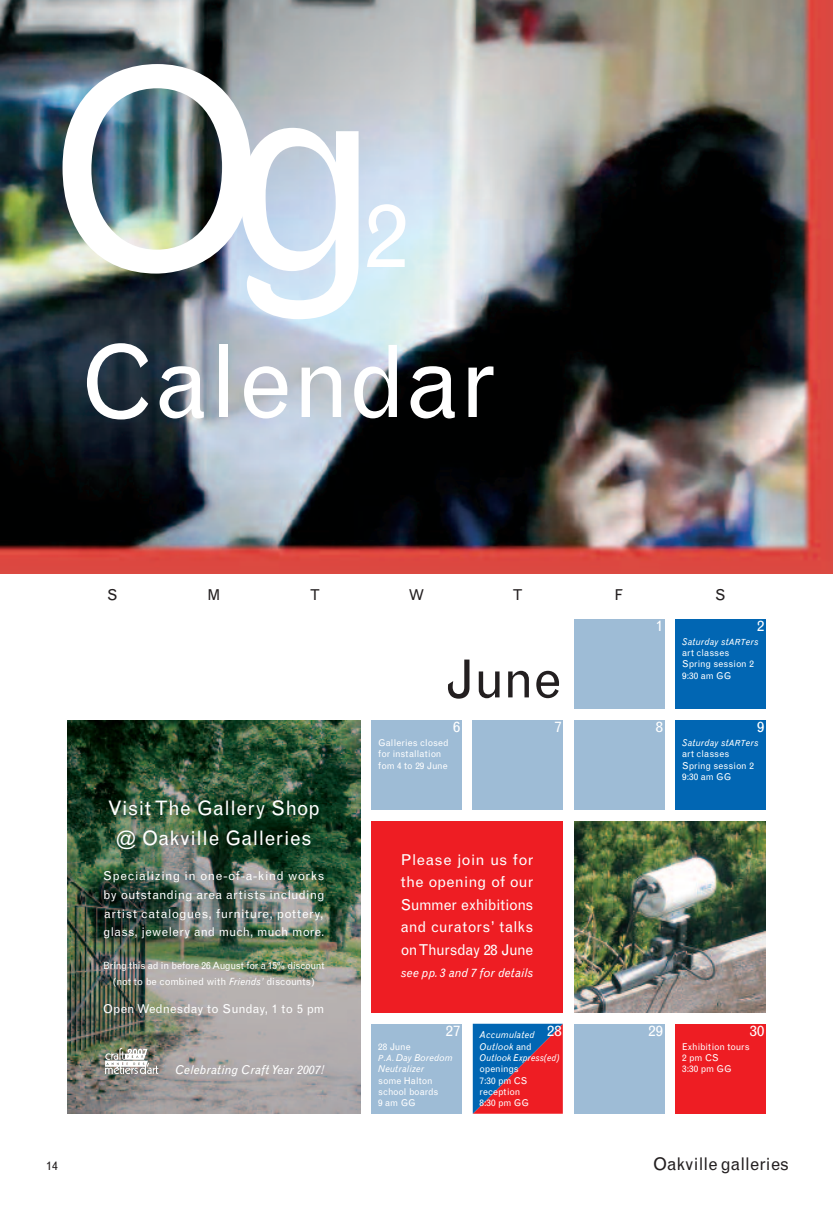
<style>
.page{position:relative;width:833px;height:1215px;background:#fff}
.page>*{position:absolute;margin:0;border:0;box-sizing:border-box;transform-origin:0 0}
.t1{font:275px "Grotesque";color:#fff}
.t2{font:100px "Grotesque";color:#fff}
.t3{font:90.75px "Grotesque";color:#fff}
.t4{font:52.5px "Grotesque";color:#231f20}
.t5{font:20px/30px "Grotesque";letter-spacing:.03em;color:#fff;text-align:center}
.t6{font:17.5px "Grotesque";letter-spacing:.005em;color:#231f20}
.t7{font:15px/22.5px "Grotesque";letter-spacing:-.01em;color:#fff;text-align:justify;scale:1.04 1}
.t8{font:15px "Grotesque";letter-spacing:-.01em;color:#fff}
.t9{font:15px "Grotesque";color:#231f20}
.t10{font:12.25px/18.8px "Grotesque";letter-spacing:.015em;color:#fff;text-align:justify}
.t11{font:italic 12.25px "Grotesque";letter-spacing:.01em;color:#fff}
.t12{font:12.25px "Grotesque";color:#231f20}
.t13{font:10px/16.2px "Grotesque";letter-spacing:-.015em;color:#fff;text-align:center}
.t14{font:9.38px/11.2px "Grotesque";color:#fff}
.t15{font:italic 9.38px/11.2px "Grotesque";letter-spacing:.005em;color:#fff}
.s1{font-style:italic}
.s2{font-style:italic;font-size:8.5px}
.s3{font-style:normal}
.s4{font-size:8.5px}
</style>
<div class="page">
<div style="left:574px;top:619px;width:90px;height:90px;background:#9ebcd6"></div>
<div style="left:675px;top:619px;width:90px;height:90px;background:#0166b3"></div>
<div style="left:371px;top:720px;width:90px;height:90px;background:#9ebcd6"></div>
<div style="left:472px;top:720px;width:90px;height:90px;background:#9ebcd6"></div>
<div style="left:574px;top:720px;width:90px;height:90px;background:#9ebcd6"></div>
<div style="left:675px;top:720px;width:90px;height:90px;background:#0166b3"></div>
<div style="left:371px;top:1024px;width:90px;height:90px;background:#9ebcd6"></div>
<div style="left:574px;top:1024px;width:90px;height:90px;background:#9ebcd6"></div>
<div style="left:675px;top:1024px;width:90px;height:90px;background:#ee1d23"></div>
<img style="left:0;top:0;width:832px;height:574px">
<div style="left:371px;top:821px;width:191px;height:191px;background:#ee1d23"></div>
<img style="left:574px;top:821px;width:191px;height:191px">
<svg style="left:472px;top:1024px;width:90px;height:90px;background:#79466f"></svg>
<img style="left:68px;top:720px;width:292px;height:394px">
<svg style="left:105px;top:1048px;width:53px;height:26px"></svg>
<h1 class="t1" style="left:46px;top:69px;width:339px">Og</h1>
<h3 class="t3" style="left:364px;top:202px;width:45px">2</h3>
<h2 class="t2" style="left:80px;top:345px;width:418px">Calendar</h2>
<h3 class="t9" style="left:107px;top:589px;width:12px">S</h3>
<h3 class="t9" style="left:207px;top:589px;width:14px">M</h3>
<h3 class="t9" style="left:310px;top:589px;width:12px">T</h3>
<h3 class="t9" style="left:408px;top:589px;width:18px">W</h3>
<h3 class="t9" style="left:512px;top:589px;width:12px">T</h3>
<h3 class="t9" style="left:614px;top:589px;width:10px">F</h3>
<h3 class="t9" style="left:715px;top:589px;width:12px">S</h3>
<h3 class="t4" style="left:444px;top:660px;width:119px">June</h3>
<h3 class="t8" style="left:655px;top:620px;width:9px">1</h3>
<h3 class="t8" style="left:757px;top:620px;width:9px">2</h3>
<p class="t14" style="left:682px;top:637px;width:78px"><span class="s1">Saturday st</span><span class="s2">ART</span><span class="s1">ers </span>art classes<br>Spring session 2<br>9:30 am GG</p>
<h3 class="t8" style="left:453px;top:721px;width:9px">6</h3>
<p class="t14" style="left:378px;top:738px;width:72px">Galleries closed for installation fom 4 to 29 June</p>
<h3 class="t5" style="left:107px;top:795px;width:214px">Visit The Gallery Shop @ Oakville Galleries</h3>
<h3 class="t10" style="left:103px;top:867px;width:223px">Specializing in one-of-a-kind works by outstanding area artists including artist catalogues, furniture, pottery, glass, jewelery and much, much more.</h3>
<p class="t13" style="left:103px;top:958px;width:223px">Bring this ad in before 26 August for a 15% discount (not to be combined with <span class="s1">Friends’</span> discounts)</p>
<h3 class="t10" style="left:103px;top:1001px;width:223px">Open Wednesday to Sunday, 1 to 5 pm</h3>
<h3 class="t8" style="left:142px;top:822px;width:16px">10</h3>
<h3 class="t8" style="left:243px;top:822px;width:16px">11</h3>
<h3 class="t7" style="left:401px;top:850px;width:129px">Please join us for the opening of our Summer exhibitions and curators’ talks on Thursday 28 June</h3>
<h3 class="t11" style="left:401px;top:969px;width:134px">see pp. 3 and 7 for details</h3>
<h3 class="t8" style="left:142px;top:924px;width:16px">17</h3>
<h3 class="t8" style="left:243px;top:924px;width:16px">18</h3>
<h3 class="t8" style="left:446px;top:924px;width:16px">20</h3>
<h3 class="t8" style="left:554px;top:721px;width:9px">7</h3>
<h3 class="t8" style="left:655px;top:721px;width:9px">8</h3>
<h3 class="t8" style="left:757px;top:721px;width:9px">9</h3>
<p class="t14" style="left:682px;top:738px;width:78px"><span class="s1">Saturday st</span><span class="s2">ART</span><span class="s1">ers </span>art classes<br>Spring session 2<br>9:30 am GG</p>
<h3 class="t11" style="left:175px;top:1066px;width:151px">Celebrating Craft Year 2007!</h3>
<h3 class="t8" style="left:446px;top:1025px;width:16px">27</h3>
<p class="t15" style="left:378px;top:1042px;width:76px"><span class="s3">28 June<br></span><span class="s4">P</span>.<span class="s4">A</span>. Day Boredom<br>Neutralizer</p>
<p class="t14" style="left:378px;top:1075px;width:62px">some Halton school boards<br>9 am GG</p>
<h3 class="t8" style="left:547px;top:1025px;width:16px">28</h3>
<p class="t15" style="left:479px;top:1042px;width:81px">Outlook <span class="s3">and<br></span>Outlook Express(ed)</p>
<p class="t14" style="left:479px;top:1064px;width:51px">openings<br>7:30 pm CS reception<br>8:30 pm GG</p>
<p class="t15" style="left:479px;top:1030px;width:56px">Accumulated</p>
<h3 class="t8" style="left:648px;top:1025px;width:16px">29</h3>
<h3 class="t8" style="left:749px;top:1025px;width:16px">30</h3>
<p class="t14" style="left:682px;top:1042px;width:69px">Exhibition tours<br>2 pm CS<br>3:30 pm GG</p>
<h3 class="t12" style="left:46px;top:1162px;width:13px">14</h3>
<h3 class="t6" style="left:653px;top:1158px;width:138px">Oakville galleries</h3>
</div>
